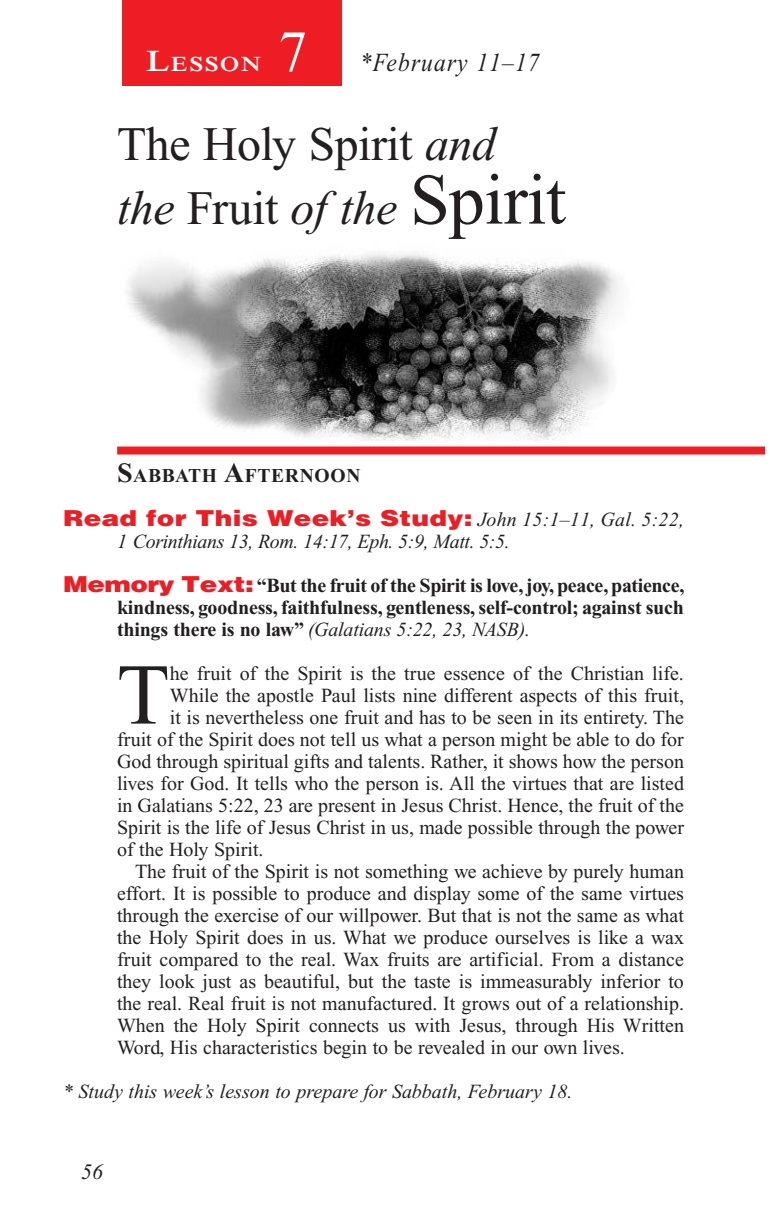
<style>
.page{position:relative;width:783px;height:1224px;background:#fff}
.page>*{position:absolute;margin:0;border:0;box-sizing:border-box;transform-origin:0 0}
.Body_Drop_Cap{font:86.4px "Times New Roman PS Std";color:#231f20}
.Lesson_Number{font:58px "Times New Roman PS Std";color:#fff}
.Lesson_Head_SA{font:48px/64px "Times New Roman PS Std";letter-spacing:-.01em;color:#231f20}
.Lesson_Dates{font:italic 26px "Times New Roman PS Std";letter-spacing:.05em;color:#231f20;scale:.9 1}
.Question{font:900 22px "Helvetica LT Std";letter-spacing:.01em;color:#ee1d23;scale:1.2 1}
.t1{font:italic 22px "Times New Roman PS Std";color:#231f20}
.Lesson_Start_Head{font:600 21px "Times NRMT Std";letter-spacing:.07em;color:#fff;scale:1.1 1}
.Body{font:20px/22px "Times New Roman PS Std";color:#231f20;text-align:justify}
.Body_Drop_Cap-2{font:20px "Times New Roman PS Std";color:#231f20}
.Question-2{font:700 20px/22px "Times New Roman PS Std";letter-spacing:-.01em;color:#231f20;text-align:justify}
.Question-3{font:italic 20px "Times New Roman PS Std";color:#231f20}
.Question-4{font:italic 20px "Times New Roman PS Std";letter-spacing:-.02em;color:#231f20}
.Sabbath_Afternoon_He{font:700 19.6px "Times New Roman PS Std";letter-spacing:.035em;color:#231f20}
.s1{font-size:30px}
.s2{font-style:italic}
.s3{font-size:72px}
.s4{font-size:28px}
.s5{font-family:"Times New Roman PS Std";font-weight:400;font-style:italic;font-size:20px;color:#231f20}
.s6{font-family:"Helvetica LT Std";font-weight:900;font-size:22px;color:#ee1d23}
.s7{font-weight:400;font-style:italic}
</style>
<div class="page">
<img style="left:127px;top:253px;width:493px;height:188px">
<div style="left:117px;top:447px;width:648px;height:8px;background:#ee1d23"></div>
<div style="left:122px;top:0;width:220px;height:86px;background:#ee1d23"></div>
<p class="Lesson_Number" style="left:278px;top:20px;width:30px">7</p>
<p class="Lesson_Start_Head" style="left:146px;top:52px;width:106px"><span class="s1">L</span>ESSON</p>
<p class="Lesson_Dates" style="left:360px;top:48px;width:201px">*February 11–17</p>
<p class="Lesson_Head_SA" style="left:117px;top:112px;width:451px">The Holy Spirit <span class="s2">and<br>the</span> Fruit <span class="s2">of the</span> <span class="s3">Spirit</span></p>
<p class="Sabbath_Afternoon_He" style="left:117px;top:464px;width:245px"><span class="s4">S</span>ABBATH <span class="s4">A</span>FTERNOON</p>
<p class="Question" style="left:63px;top:503px;width:519px">Read for This Week’s Study: <span class="s5">John 15:1–11, Gal. 5:22,</span></p>
<p class="Question-4" style="left:117px;top:530px;width:394px">1 Corinthians 13, Rom. 14:17, Eph. 5:9, Matt. 5:5.</p>
<p class="Question-2" style="left:117px;top:574px;width:569px;text-indent:-54px"><span class="s6">Memory Text:</span> “But the fruit of the Spirit is love, joy, peace, patience, kindness, goodness, faithfulness, gentleness, self-control; against such things there is no law” <span class="s7">(Galatians 5:22, 23, NASB).</span></p>
<p class="Body_Drop_Cap" style="left:117px;top:648px;width:54px">T</p>
<p class="Body_Drop_Cap-2" style="left:170px;top:662px;width:516px">he fruit of the Spirit is the true essence of the Christian life.</p>
<p class="Body_Drop_Cap-2" style="left:170px;top:684px;width:516px">While the apostle Paul lists nine different aspects of this fruit,</p>
<p class="Body_Drop_Cap-2" style="left:170px;top:706px;width:516px">it is nevertheless one fruit and has to be seen in its entirety. The</p>
<p class="Body_Drop_Cap-2" style="left:117px;top:728px;width:569px">fruit of the Spirit does not tell us what a person might be able to do for</p>
<p class="Body_Drop_Cap-2" style="left:117px;top:750px;width:569px">God through spiritual gifts and talents. Rather, it shows how the person</p>
<p class="Body_Drop_Cap-2" style="left:117px;top:772px;width:569px">lives for God. It tells who the person is. All the virtues that are listed</p>
<p class="Body_Drop_Cap-2" style="left:117px;top:794px;width:568px">in Galatians 5:22, 23 are present in Jesus Christ. Hence, the fruit of the</p>
<p class="Body_Drop_Cap-2" style="left:117px;top:816px;width:569px">Spirit is the life of Jesus Christ in us, made possible through the power</p>
<p class="Body_Drop_Cap-2" style="left:117px;top:838px;width:148px">of the Holy Spirit.</p>
<p class="Body" style="left:117px;top:860px;width:569px;text-indent:18px">The fruit of the Spirit is not something we achieve by purely human effort. It is possible to produce and display some of the same virtues through the exercise of our willpower. But that is not the same as what the Holy Spirit does in us. What we produce ourselves is like a wax fruit compared to the real. Wax fruits are artificial. From a distance they look just as beautiful, but the taste is immeasurably inferior to the real. Real fruit is not manufactured. It grows out of a relationship.<br>When the Holy Spirit connects us with Jesus, through His Written Word, His characteristics begin to be revealed in our own lives.</p>
<p class="Question-3" style="left:63px;top:1080px;width:511px">* Study this week’s lesson to prepare for Sabbath, February 18.</p>
<p class="t1" style="left:81px;top:1160px;width:23px">56</p>
</div>
